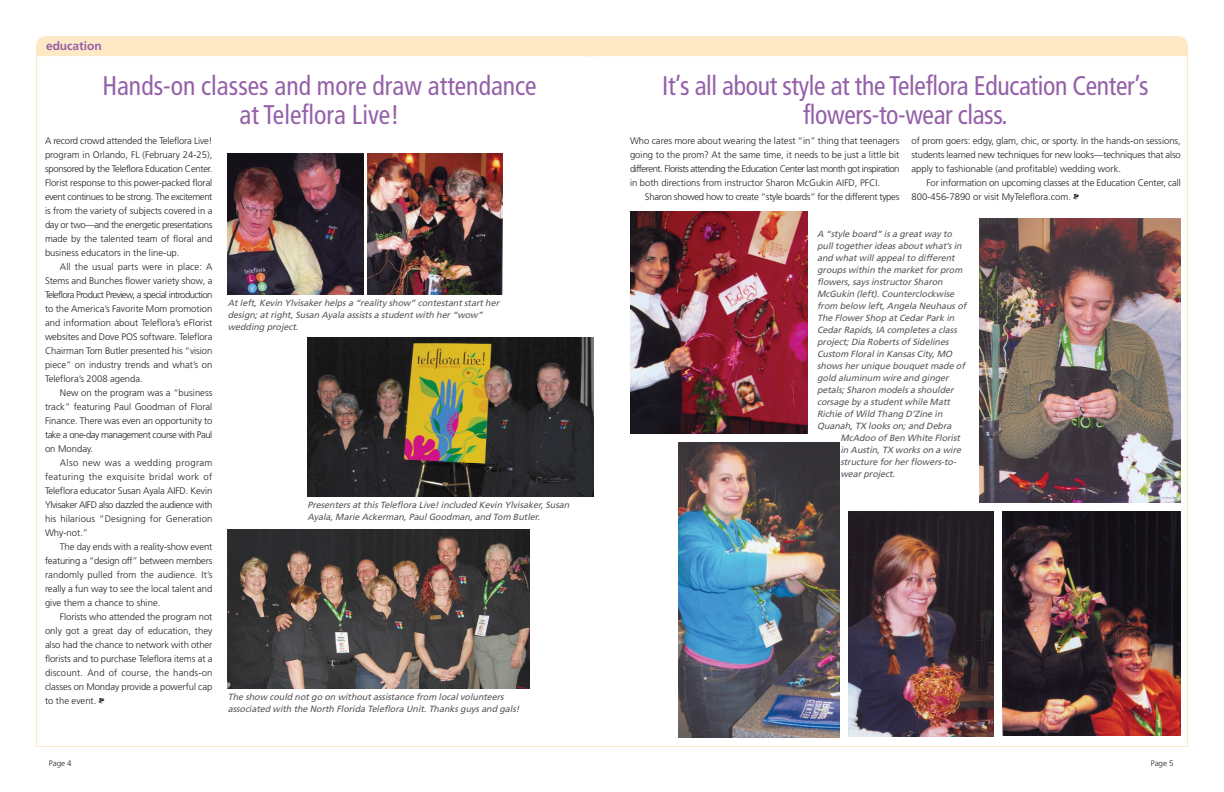
<style>
.page{position:relative;width:1224px;height:792px;background:#fff}
.page>*{position:absolute;margin:0;border:0;box-sizing:border-box;transform-origin:0 0}
.t1{font:condensed 27px/29px "Frutiger";letter-spacing:-.015em;color:#9460a8;text-align:center;scale:.95 1}
.t2{font:700 12px "Frutiger";color:#9460a8}
.t3{font:300 9.5px/14px "Frutiger";color:#231f20;text-align:justify}
.t4{font:300 9.5px "Frutiger";letter-spacing:-.03em;color:#231f20}
.t5{font:italic 9px/12px "Frutiger";letter-spacing:-.005em;color:#57585a}
.t6{font:300 8px "Frutiger";letter-spacing:-.005em;color:#231f20}
.s1{font-family:"Castle Fleurons";font-weight:400}
</style>
<div class="page">
<div style="left:36px;top:36px;width:1152px;height:20px;background:#fee9c7;border-radius:10px"></div>
<svg style="left:36px;top:49px;width:7px;height:7px"></svg>
<svg style="left:1181px;top:49px;width:7px;height:7px"></svg>
<img style="left:308px;top:338px;width:286px;height:159px">
<img style="left:228px;top:530px;width:301px;height:159px">
<img style="left:630px;top:211px;width:177px;height:222px">
<img style="left:849px;top:512px;width:144px;height:224px">
<img style="left:228px;top:153px;width:136px;height:142px">
<img style="left:367px;top:153px;width:136px;height:142px">
<img style="left:1002px;top:512px;width:179px;height:223px">
<img style="left:979px;top:218px;width:202px;height:285px">
<img style="left:678px;top:442px;width:161px;height:295px">
<p class="t2" style="left:46px;top:41px;width:57px">education</p>
<h1 class="t1" style="left:102px;top:73px;width:459px">Hands-on classes and more draw attendance at Teleflora Live!</h1>
<p class="t3" style="left:45px;top:134px;width:169px">A record crowd attended the Teleflora Live! program in Orlando, FL (February 24-25), sponsored by the Teleflora Education Center.<br>Florist response to this power-packed floral event continues to be strong. The excitement is from the variety of subjects covered in a day or two—and the energetic presentations made by the talented team of floral and business educators in the line-up.</p>
<p class="t3" style="left:45px;top:260px;width:169px;text-indent:15px">All the usual parts were in place: A Stems and Bunches flower variety show, a Teleflora Product Preview, a special introduction to the America’s Favorite Mom promotion and information about Teleflora’s eFlorist websites and Dove POS software. Teleflora Chairman Tom Butler presented his “vision piece” on industry trends and what’s on Teleflora’s 2008 agenda.</p>
<p class="t3" style="left:45px;top:386px;width:169px;text-indent:15px">New on the program was a “business track” featuring Paul Goodman of Floral Finance. There was even an opportunity to take a one-day management course with Paul on Monday.</p>
<p class="t3" style="left:45px;top:456px;width:169px;text-indent:15px">Also new was a wedding program featuring the exquisite bridal work of Teleflora educator Susan Ayala AIFD. Kevin Ylvisaker AIFD also dazzled the audience with his hilarious “Designing for Generation Why-not.”</p>
<p class="t3" style="left:45px;top:540px;width:169px;text-indent:15px">The day ends with a reality-show event featuring a “design off” between members randomly pulled from the audience. It’s really a fun way to see the local talent and give them a chance to shine.</p>
<p class="t3" style="left:45px;top:610px;width:169px;text-indent:15px">Florists who attended the program not only got a great day of education, they also had the chance to network with other florists and to purchase Teleflora items at a discount. And of course, the hands-on classes on Monday provide a powerful cap to the event. <span class="s1">a</span></p>
<p class="t5" style="left:228px;top:297px;width:275px">Atleft,Kevin Ylvisakerhelpsa “reality show” contestantstarther design;atright,Susan Ayala assistsa studentwith her“wow” wedding project.</p>
<p class="t5" style="left:308px;top:499px;width:265px">PresentersatthisTeleflora Live!included Kevin Ylvisaker,Susan<br>Ayala,Marie Ackerman,PaulGoodman,and Tom Butler.</p>
<p class="t5" style="left:228px;top:692px;width:295px">The show could notgo on withoutassistance from localvolunteers associated with the North Florida Teleflora Unit.Thanksguysand gals!</p>
<h1 class="t1" style="left:662px;top:73px;width:514px">It’s all about style at the Teleflora Education Center’s flowers-to-wear class.</h1>
<p class="t3" style="left:630px;top:134px;width:271px">Who cares more about wearing the latest “in” thing that teenagers going to the prom? At the same time, it needs to be just a little bit different. Florists attending the Education Center last month got inspiration in both directions from instructor Sharon McGukin AIFD, PFCI.</p>
<p class="t4" style="left:645px;top:192px;width:256px">Sharon showed how to create “style boards” for the different types</p>
<p class="t3" style="left:911px;top:134px;width:271px">of prom goers: edgy, glam, chic, or sporty. In the hands-on sessions, students learned new techniques for new looks—techniques that also apply to fashionable (and profitable) wedding work.</p>
<p class="t3" style="left:911px;top:176px;width:271px;text-indent:15px">For information on upcoming classes at the Education Center, call<br>800-456-7890 or visit MyTeleflora.com. <span class="s1">a</span></p>
<p class="t5" style="left:817px;top:228px;width:153px">A “sty le board” isa greatway to pulltogetherideasaboutwhat’sin and whatwillappealto different groupswithin the marketforprom flowers,saysinstructorSharon<br>McGukin (left).Counterclockwise from below left,Angela Neuhausof<br>The FlowerShop atCedarPark in<br>CedarRapids,IA completesa class project;Dia RobertsofSidelines<br>Custom Floralin KansasCity,MO showsherunique bouquetmade of gold aluminum wire and ginger petals;Sharon modelsa shoulder corsage by a studentwhile Matt<br>Richie ofWild Thang D’Zine in<br>Quanah,TX lookson;and Debra</p>
<p class="t5" style="left:840px;top:432px;width:124px">McAdoo ofBen White Florist in Austin,TX workson a wire structure forherflowers-to&shy;wearproject.</p>
<p class="t6" style="left:49px;top:760px;width:24px">Page 4</p>
<p class="t6" style="left:1151px;top:760px;width:24px">Page 5</p>
</div>
